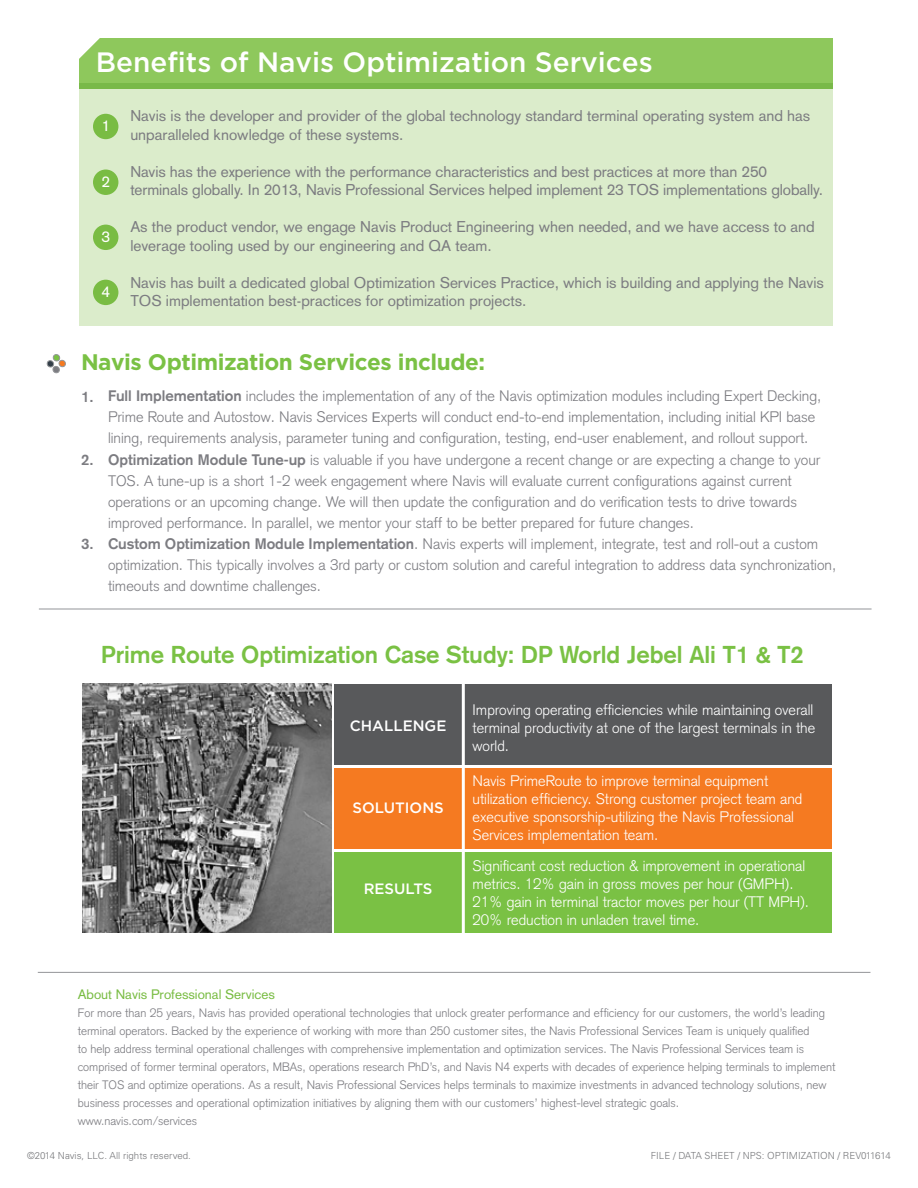
<style>
.page{position:relative;width:918px;height:1188px;background:#fff}
.page>*{position:absolute;margin:0;border:0;box-sizing:border-box;transform-origin:0 0}
.t1{font:500 28.05px "Gotham";color:#fff}
.t2{font:700 24px "Akzidenz Grotesk";color:#7ac144}
.t3{font:700 22.5px "Gotham";letter-spacing:-.02em;color:#7ac144}
.t4{font:15.45px/18.5px "Akzidenz Grotesk";color:#7c7c81}
.t5{font:15.45px "Akzidenz Grotesk";color:#fff}
.t6{font:300 15px/21px "Akzidenz Grotesk";color:#7c7c81}
.t7{font:300 15px/18px "Akzidenz Grotesk";color:#fff}
.t8{font:500 15px "Gotham";color:#fff}
.t9{font:13.5px "Akzidenz Grotesk";color:#79bc43}
.t10{font:300 12px/18px "Akzidenz Grotesk";color:#7c7c81}
.t11{font:300 9.75px "Univers LT Std";color:#77787b}
.s1{font-weight:700}
.s2{font-family:"Arial Unicode MS";font-weight:400;font-size:13.5px}
</style>
<div class="page">
<hr style="left:38px;top:972px;width:832px;height:1px;background:#939598">
<div style="left:79px;top:83px;width:754px;height:242px;background:#dbeccb"></div>
<div style="left:79px;top:38px;width:754px;height:51px;background:#8ec85c"></div>
<div style="left:93px;top:114px;width:25px;height:25px;background:#79bc43;border-radius:50%"></div>
<div style="left:93px;top:170px;width:25px;height:25px;background:#79bc43;border-radius:50%"></div>
<div style="left:93px;top:225px;width:25px;height:25px;background:#79bc43;border-radius:50%"></div>
<div style="left:93px;top:280px;width:25px;height:25px;background:#79bc43;border-radius:50%"></div>
<svg style="left:79px;top:38px;width:21px;height:21px"></svg>
<svg style="left:46px;top:354px;width:20px;height:19px"></svg>
<img style="left:82px;top:684px;width:249px;height:249px">
<div style="left:334px;top:684px;width:498px;height:81px;background:#58595b"></div>
<div style="left:334px;top:768px;width:498px;height:81px;background:#f57a21"></div>
<div style="left:334px;top:852px;width:498px;height:81px;background:#7ac144"></div>
<hr style="left:462px;top:677px;width:3px;height:261px;background:#fff">
<hr style="left:39px;top:609px;width:833px;height:1px;background:#939598">
<h1 class="t1" style="left:96px;top:46px;width:559px">Benefits of Navis Optimization Services</h1>
<p class="t4" style="left:130px;top:107px;width:682px">Navis is the developer and provider of the global technology standard terminal operating system and has unparalleled knowledge of these systems.</p>
<p class="t4" style="left:130px;top:162px;width:694px">Navis has the experience with the performance characteristics and best practices at more than 250 terminals globally. In 2013, Navis Professional Services helped implement 23 TOS implementations globally.</p>
<p class="t4" style="left:130px;top:218px;width:686px">As the product vendor, we engage Navis Product Engineering when needed, and we have access to and leverage tooling used by our engineering and QA team.</p>
<p class="t4" style="left:130px;top:273px;width:695px">Navis has built a dedicated global Optimization Services Practice, which is building and applying the Navis<br>TOS implementation best-practices for optimization projects.</p>
<p class="t5" style="left:101px;top:117px;width:10px">1</p>
<p class="t5" style="left:101px;top:173px;width:10px">2</p>
<p class="t5" style="left:101px;top:228px;width:10px">3</p>
<p class="t5" style="left:101px;top:283px;width:10px">4</p>
<h3 class="t3" style="left:81px;top:349px;width:406px">Navis Optimization Services include:</h3>
<p class="t6" style="left:108px;top:386px;width:715px;text-indent:-27px"><span class="s1">1. Full Implementation</span> includes the implementation of any of the Navis optimization modules including Expert Decking,<br>Prime Route and Autostow. Navis Services <span class="s2">E</span>xperts will conduct end-to-end implementation, including initial KPI base lining, requirements analysis, parameter tuning and configuration, testing, end-user enablement, and rollout support.</p>
<p class="t6" style="left:108px;top:450px;width:714px;text-indent:-27px"><span class="s1">2. Optimization Module Tune-up</span> is valuable if you have undergone a recent change or are expecting a change to your TOS. A tune-up is a short 1-2 week engagement where Navis will evaluate current configurations against current operations or an upcoming change. We will then update the configuration and do verification tests to drive towards improved performance. In parallel, we mentor your staff to be better prepared for future changes.</p>
<p class="t6" style="left:108px;top:534px;width:730px;text-indent:-27px"><span class="s1">3. Custom Optimization Module Implementation</span>. Navis experts will implement, integrate, test and roll-out a custom optimization. This typically involves a 3rd party or custom solution and careful integration to address data synchronization, timeouts and downtime challenges.</p>
<h2 class="t2" style="left:101px;top:640px;width:704px">Prime Route Optimization Case Study: DP World Jebel Ali T1 &amp; T2</h2>
<p class="t8" style="left:350px;top:717px;width:98px">CHALLENGE</p>
<p class="t8" style="left:352px;top:799px;width:93px">SOLUTIONS</p>
<p class="t8" style="left:364px;top:880px;width:70px">RESULTS</p>
<p class="t7" style="left:473px;top:701px;width:344px">Improving operating efficiencies while maintaining overall terminal productivity at one of the largest terminals in the world.</p>
<p class="t7" style="left:473px;top:772px;width:331px">Navis PrimeRoute to improve terminal equipment utilization efficiency. Strong customer project team and executive sponsorship-utilizing the Navis Professional Services implementation team.</p>
<p class="t7" style="left:473px;top:857px;width:338px">Significant cost reduction &amp; improvement in operational metrics. 12% gain in gross moves per hour (GMPH).<br>21% gain in terminal tractor moves per hour (TT MPH).<br>20% reduction in unladen travel time.</p>
<p class="t9" style="left:78px;top:987px;width:199px">About Navis Professional Services</p>
<p class="t10" style="left:78px;top:1004px;width:759px">For more than 25 years, Navis has provided operational technologies that unlock greater performance and efficiency for our customers, the world’s leading terminal operators. Backed by the experience of working with more than 250 customer sites, the Navis Professional Services Team is uniquely qualified<br>to help address terminal operational challenges with comprehensive implementation and optimization services. The Navis Professional Services team is comprised of former terminal operators, MBAs, operations research PhD’s, and Navis N4 experts with decades of experience helping terminals to implement their TOS and optimize operations. As a result, Navis Professional Services helps terminals to maximize investments in advanced technology solutions, new business processes and operational optimization initiatives by aligning them with our customers’ highest-level strategic goals.<br>www.navis.com/services</p>
<p class="t11" style="left:27px;top:1150px;width:166px">©2014 Navis, LLC. All rights reserved.</p>
<p class="t11" style="left:651px;top:1150px;width:242px">FILE / DATA SHEET / NPS: OPTIMIZATION / REV011614</p>
</div>
